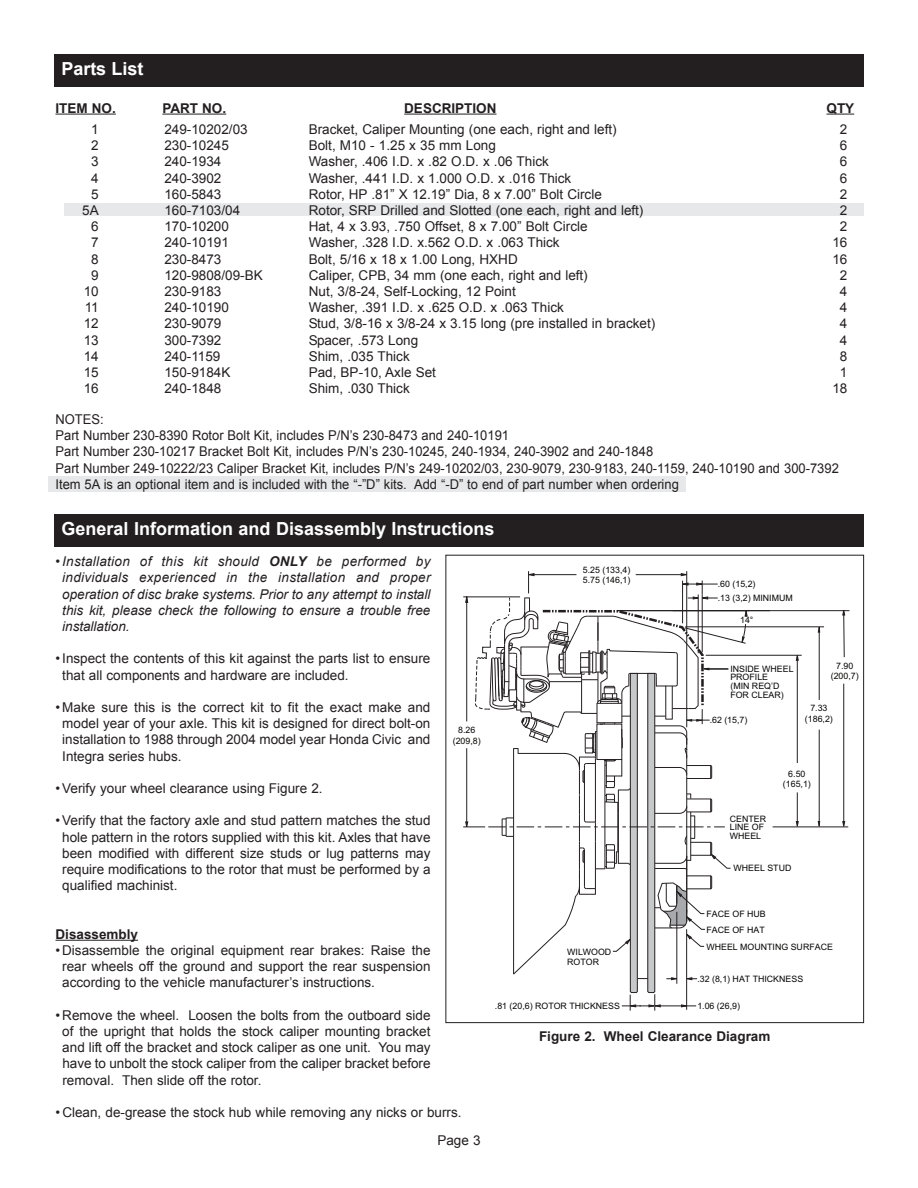
<style>
.page{position:relative;width:918px;height:1188px;background:#fff}
.page>*{position:absolute;margin:0;border:0;box-sizing:border-box;transform-origin:0 0}
.t1{font:700 18px "Arial";color:#fff}
.t2{font:13.5px/16.2px "Arial";color:#231f20;text-align:justify}
.t3{font:13.5px/16.2px "Arial";color:#231f20;scale:.96 1}
.t4{font:italic 13.5px/16.2px "Arial";color:#231f20;text-align:justify}
.t5{font:700 13.5px "Arial";color:#231f20}
.t6{font:8.85px/10.6px "Arial";color:#040503}
.s1{font-style:normal}
.s2{font-weight:700}
</style>
<div class="page">
<div style="left:54px;top:54px;width:810px;height:32px;background:#231f20"></div>
<div style="left:54px;top:514px;width:810px;height:33px;background:#231f20"></div>
<hr style="left:56px;top:940px;width:82px;height:1px;background:#231f20">
<hr style="left:706px;top:655px;width:96px;height:1px;background:#231f20">
<hr style="left:685px;top:627px;width:139px;height:1px;background:#231f20">
<hr style="left:617px;top:610px;width:232px;height:1px;background:#231f20">
<hr style="left:773px;top:827px;width:75px;height:1px;background:#231f20">
<hr style="left:843px;top:684px;width:1px;height:138px;background:#231f20">
<svg style="left:842px;top:610px;width:3px;height:48px"></svg>
<svg style="left:842px;top:821px;width:3px;height:7px"></svg>
<hr style="left:819px;top:632px;width:1px;height:68px;background:#231f20">
<hr style="left:819px;top:730px;width:1px;height:92px;background:#231f20">
<svg style="left:818px;top:626px;width:2px;height:7px"></svg>
<svg style="left:818px;top:821px;width:2px;height:7px"></svg>
<hr style="left:797px;top:660px;width:1px;height:103px;background:#231f20">
<hr style="left:797px;top:792px;width:1px;height:30px;background:#231f20">
<svg style="left:796px;top:654px;width:3px;height:7px"></svg>
<svg style="left:796px;top:821px;width:3px;height:7px"></svg>
<svg style="left:463px;top:571px;width:285px;height:440px"></svg>
<div style="left:48px;top:476px;width:637px;height:16px;background:#e7e8e9"></div>
<div style="left:64px;top:204px;width:800px;height:12px;background:#e7e8e9"></div>
<hr style="left:56px;top:114px;width:60px;height:1px;background:#231f20">
<hr style="left:162px;top:114px;width:64px;height:1px;background:#231f20">
<hr style="left:404px;top:114px;width:93px;height:1px;background:#231f20">
<svg style="left:826px;top:114px;width:28px;height:1px"></svg>
<h1 class="t1" style="left:62px;top:58px;width:84px">Parts List</h1>
<p class="t5" style="left:56px;top:100px;width:62px">ITEM NO.</p>
<p class="t5" style="left:162px;top:100px;width:65px">PART NO.</p>
<p class="t5" style="left:404px;top:100px;width:94px">DESCRIPTION</p>
<p class="t5" style="left:826px;top:100px;width:29px">QTY</p>
<p class="t2" style="left:164px;top:121px;width:100px;text-align:left">249-10202/03<br>230-10245<br>240-1934<br>240-3902<br>160-5843<br>160-7103/04<br>170-10200<br>240-10191<br>230-8473<br>120-9808/09-BK<br>230-9183<br>240-10190<br>230-9079<br>300-7392<br>240-1159<br>150-9184K<br>240-1848</p>
<p class="t2" style="left:309px;top:121px;width:348px;text-align:left">Bracket, Caliper Mounting (one each, right and left)<br>Bolt, M10 - 1.25 x 35 mm Long<br>Washer, .406 I.D. x .82 O.D. x .06 Thick<br>Washer, .441 I.D. x 1.000 O.D. x .016 Thick<br>Rotor, HP .81” X 12.19” Dia, 8 x 7.00” Bolt Circle<br>Rotor, SRP Drilled and Slotted (one each, right and left)<br>Hat, 4 x 3.93, .750 Offset, 8 x 7.00” Bolt Circle<br>Washer, .328 I.D. x.562 O.D. x .063 Thick<br>Bolt, 5/16 x 18 x 1.00 Long, HXHD<br>Caliper, CPB, 34 mm (one each, right and left)<br>Nut, 3/8-24, Self-Locking, 12 Point<br>Washer, .391 I.D. x .625 O.D. x .063 Thick<br>Stud, 3/8-16 x 3/8-24 x 3.15 long (pre installed in bracket)<br>Spacer, .573 Long<br>Shim, .035 Thick<br>Pad, BP-10, Axle Set<br>Shim, .030 Thick</p>
<p class="t2" style="left:82px;top:121px;width:18px;text-align:right">1<br>2<br>3<br>4<br>5<br>5A<br>6<br>7<br>8<br>9<br>10<br>11<br>12<br>13<br>14<br>15<br>16</p>
<p class="t2" style="left:832px;top:121px;width:17px;text-align:center">2<br>6<br>6<br>6<br>2<br>2<br>2<br>16<br>16<br>2<br>4<br>4<br>4<br>4<br>8<br>1<br>18</p>
<p class="t3" style="left:55px;top:411px;width:818px">NOTES:<br>Part Number 230-8390 Rotor Bolt Kit, includes P/N’s 230-8473 and 240-10191<br>Part Number 230-10217 Bracket Bolt Kit, includes P/N’s 230-10245, 240-1934, 240-3902 and 240-1848<br>Part Number 249-10222/23 Caliper Bracket Kit, includes P/N’s 249-10202/03, 230-9079, 230-9183, 240-1159, 240-10190 and 300-7392<br>Item 5A is an optional item and is included with the “-”D” kits. Add “-D” to end of part number when ordering</p>
<h1 class="t1" style="left:62px;top:519px;width:435px">General Information and Disassembly Instructions</h1>
<p class="t4" style="left:62px;top:553px;width:370px;text-indent:-7px"><span class="s1">•</span>Installation of this kit should <span class="s2">ONLY</span> be performed by individuals experienced in the installation and proper operation of disc brake systems. Prior to any attempt to install this kit, please check the following to ensure a trouble free installation.</p>
<p class="t2" style="left:62px;top:651px;width:370px;text-indent:-7px">•Inspect the contents of this kit against the parts list to ensure that all components and hardware are included.</p>
<p class="t2" style="left:62px;top:699px;width:370px;text-indent:-7px">• Make sure this is the correct kit to fit the exact make and model year of your axle. This kit is designed for direct bolt-on installation to 1988 through 2004 model year Honda Civic and Integra series hubs.</p>
<p class="t2" style="left:56px;top:780px;width:269px">•Verify your wheel clearance using Figure 2.</p>
<p class="t2" style="left:62px;top:813px;width:370px;text-indent:-7px">•Verify that the factory axle and stud pattern matches the stud hole pattern in the rotors supplied with this kit. Axles that have been modified with different size studs or lug patterns may require modifications to the rotor that must be performed by a qualified machinist.</p>
<p class="t5" style="left:56px;top:927px;width:84px">Disassembly</p>
<p class="t2" style="left:62px;top:942px;width:370px;text-indent:-7px">• Disassemble the original equipment rear brakes: Raise the rear wheels off the ground and support the rear suspension according to the vehicle manufacturer’s instructions.</p>
<p class="t2" style="left:62px;top:1007px;width:370px;text-indent:-7px">• Remove the wheel. Loosen the bolts from the outboard side of the upright that holds the stock caliper mounting bracket and lift off the bracket and stock caliper as one unit. You may have to unbolt the stock caliper from the caliper bracket before removal. Then slide off the rotor.</p>
<p class="t2" style="left:56px;top:1104px;width:407px">• Clean, de-grease the stock hub while removing any nicks or burrs.</p>
<p class="t6" style="left:583px;top:564px;width:49px">5.25 (133,4)<br>5.75 (146,1)</p>
<p class="t6" style="left:718px;top:578px;width:76px;line-height:13.2px">.60 (15,2)<br>.13 (3,2) MINIMUM</p>
<p class="t6" style="left:740px;top:615px;width:15px">14°</p>
<p class="t6" style="left:831px;top:661px;width:29px;text-align:center">7.90 (200,7)</p>
<p class="t6" style="left:730px;top:664px;width:65px;line-height:8.9px">INSIDE WHEEL<br>PROFILE<br>(MIN REQ’D<br>FOR CLEAR)</p>
<p class="t6" style="left:805px;top:703px;width:29px;text-align:center">7.33 (186,2)</p>
<p class="t6" style="left:710px;top:715px;width:39px">.62 (15,7)</p>
<p class="t6" style="left:453px;top:725px;width:29px;text-align:center">8.26 (209,8)</p>
<p class="t6" style="left:783px;top:768px;width:29px;text-align:center">6.50 (165,1)</p>
<p class="t6" style="left:730px;top:814px;width:38px;line-height:8.9px">CENTER<br>LINE OF<br>WHEEL</p>
<p class="t6" style="left:734px;top:863px;width:59px">WHEEL STUD</p>
<p class="t6" style="left:706px;top:908px;width:61px">FACE OF HUB</p>
<p class="t6" style="left:706px;top:922px;width:128px;line-height:16.4px">FACE OF HAT<br>WHEEL MOUNTING SURFACE</p>
<p class="t6" style="left:697px;top:974px;width:107px">.32 (8,1) HAT THICKNESS</p>
<p class="t6" style="left:567px;top:946px;width:46px">WILWOOD<br>ROTOR</p>
<p class="t6" style="left:495px;top:1001px;width:126px">.81 (20,6) ROTOR THICKNESS</p>
<p class="t6" style="left:697px;top:1001px;width:44px">1.06 (26,9)</p>
<p class="t5" style="left:539px;top:1029px;width:233px">Figure 2. Wheel Clearance Diagram</p>
<p class="t2" style="left:437px;top:1133px;width:45px">Page 3</p>
</div>
